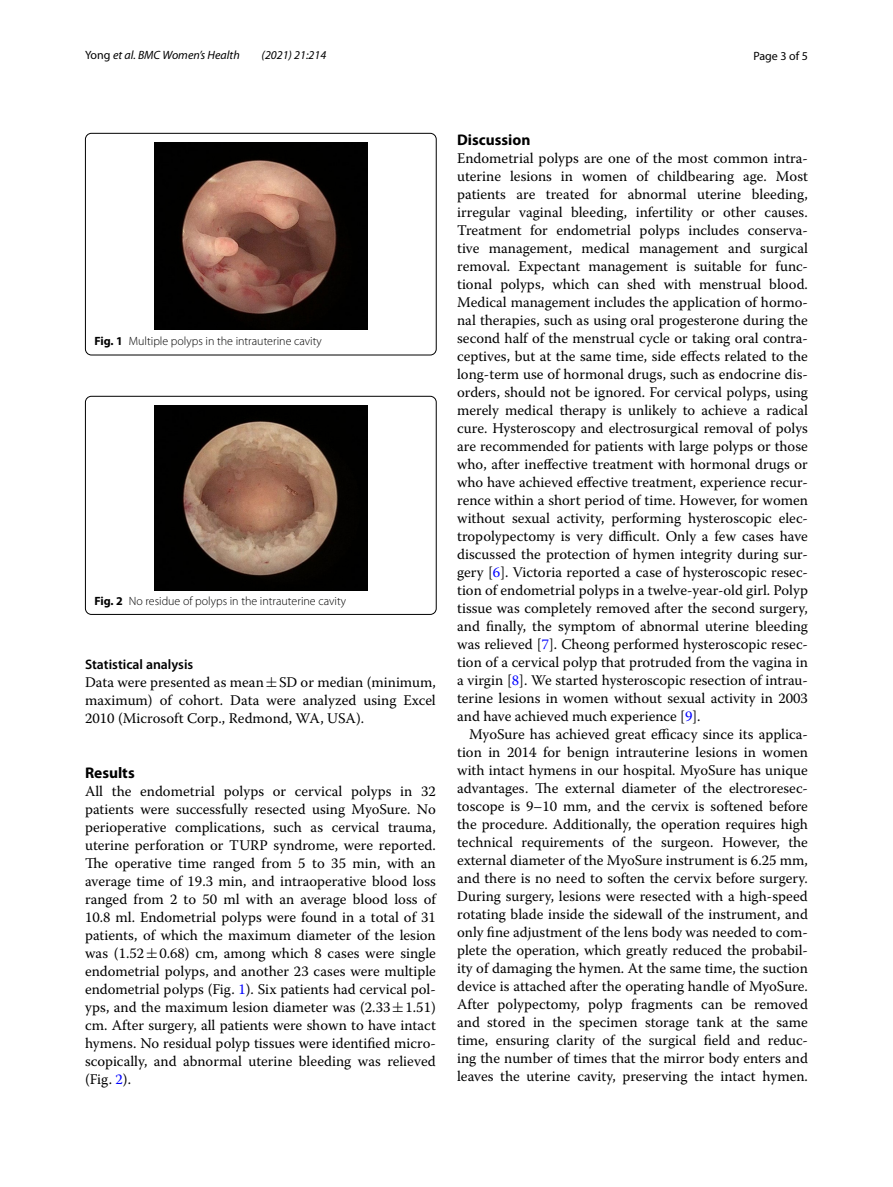
<style>
.page{position:relative;width:893px;height:1187px;background:#fff}
.page>*{position:absolute;margin:0;border:0;box-sizing:border-box;transform-origin:0 0}
.t1{font:700 15.45px "Myriad Pro";color:#000}
.t2{font:14.7px/18px "Warnock Pro";color:#000;text-align:justify}
.t3{font:600 13.8px "Myriad Pro";color:#000}
.t4{font:300 12px "Myriad Pro";color:#000}
.t5{font:italic 12px "Myriad Pro";color:#000}
.t6{font:12px "Myriad Pro";color:#000}
.s1{font-style:normal}
.s2{font-weight:700}
.s3{font-family:"MTSY"}
.s4{color:#00f}
</style>
<div class="page">
<img style="left:155px;top:142px;width:212px;height:187px">
<div style="left:85px;top:133px;width:351px;height:222px;border:1px solid #000;border-radius:6px"></div>
<img style="left:155px;top:405px;width:212px;height:185px">
<div style="left:85px;top:396px;width:351px;height:218px;border:1px solid #000;border-radius:6px"></div>
<p class="t5" style="left:85px;top:48px;width:156px"><span class="s1">Yong</span> et al. BMC Women’s Health</p>
<p class="t5" style="left:262px;top:48px;width:66px">(2021) 21:214</p>
<p class="t6" style="left:753px;top:48px;width:56px">Page 3 of 5</p>
<p class="t4" style="left:94px;top:334px;width:229px"><span class="s2">Fig. 1</span> Multiple polyps in the intrauterine cavity</p>
<p class="t4" style="left:94px;top:594px;width:253px"><span class="s2">Fig. 2</span> No residue of polyps in the intrauterine cavity</p>
<p class="t3" style="left:85px;top:655px;width:110px">Statistical analysis</p>
<p class="t2" style="left:85px;top:673px;width:352px">Data were presented as mean<span class="s3">±</span>SD or median (minimum, maximum) of cohort. Data were analyzed using Excel 2010 (Microsoft Corp., Redmond, WA, USA).</p>
<p class="t1" style="left:85px;top:762px;width:51px">Results</p>
<p class="t2" style="left:85px;top:781px;width:352px">All the endometrial polyps or cervical polyps in 32 patients were successfully resected using MyoSure. No perioperative complications, such as cervical trauma, uterine perforation or TURP syndrome, were reported.<br>The operative time ranged from 5 to 35 min, with an average time of 19.3 min, and intraoperative blood loss ranged from 2 to 50 ml with an average blood loss of 10.8 ml. Endometrial polyps were found in a total of 31 patients, of which the maximum diameter of the lesion was (1.52<span class="s3">±</span>0.68) cm, among which 8 cases were single endometrial polyps, and another 23 cases were multiple endometrial polyps (Fig. <span class="s4">1</span>). Six patients had cervical pol&shy;yps, and the maximum lesion diameter was (2.33<span class="s3">±</span>1.51) cm. After surgery, all patients were shown to have intact hymens. No residual polyp tissues were identified micro&shy;scopically, and abnormal uterine bleeding was relieved (Fig. <span class="s4">2</span>).</p>
<p class="t1" style="left:457px;top:129px;width:75px">Discussion</p>
<p class="t2" style="left:457px;top:148px;width:352px">Endometrial polyps are one of the most common intra&shy;uterine lesions in women of childbearing age. Most patients are treated for abnormal uterine bleeding, irregular vaginal bleeding, infertility or other causes.<br>Treatment for endometrial polyps includes conserva&shy;tive management, medical management and surgical removal. Expectant management is suitable for func&shy;tional polyps, which can shed with menstrual blood.<br>Medical management includes the application of hormo&shy;nal therapies, such as using oral progesterone during the second half of the menstrual cycle or taking oral contra&shy;ceptives, but at the same time, side effects related to the long-term use of hormonal drugs, such as endocrine dis&shy;orders, should not be ignored. For cervical polyps, using merely medical therapy is unlikely to achieve a radical cure. Hysteroscopy and electrosurgical removal of polys are recommended for patients with large polyps or those who, after ineffective treatment with hormonal drugs or who have achieved effective treatment, experience recur&shy;rence within a short period of time. However, for women without sexual activity, performing hysteroscopic elec&shy;tropolypectomy is very difficult. Only a few cases have discussed the protection of hymen integrity during sur&shy;gery [<span class="s4">6</span>]. Victoria reported a case of hysteroscopic resec&shy;tion of endometrial polyps in a twelve-year-old girl. Polyp tissue was completely removed after the second surgery, and finally, the symptom of abnormal uterine bleeding was relieved [<span class="s4">7</span>]. Cheong performed hysteroscopic resec&shy;tion of a cervical polyp that protruded from the vagina in a virgin [<span class="s4">8</span>]. We started hysteroscopic resection of intrau&shy;terine lesions in women without sexual activity in 2003 and have achieved much experience [<span class="s4">9</span>].</p>
<p class="t2" style="left:457px;top:724px;width:352px;text-indent:12px">MyoSure has achieved great efficacy since its applica&shy;tion in 2014 for benign intrauterine lesions in women with intact hymens in our hospital. MyoSure has unique advantages. The external diameter of the electroresec&shy;toscope is 9–10 mm, and the cervix is softened before the procedure. Additionally, the operation requires high technical requirements of the surgeon. However, the external diameter of the MyoSure instrument is 6.25 mm, and there is no need to soften the cervix before surgery.<br>During surgery, lesions were resected with a high-speed rotating blade inside the sidewall of the instrument, and only fine adjustment of the lens body was needed to com&shy;plete the operation, which greatly reduced the probabil&shy;ity of damaging the hymen. At the same time, the suction device is attached after the operating handle of MyoSure.<br>After polypectomy, polyp fragments can be removed and stored in the specimen storage tank at the same time, ensuring clarity of the surgical field and reduc&shy;ing the number of times that the mirror body enters and leaves the uterine cavity, preserving the intact hymen.</p>
</div>
